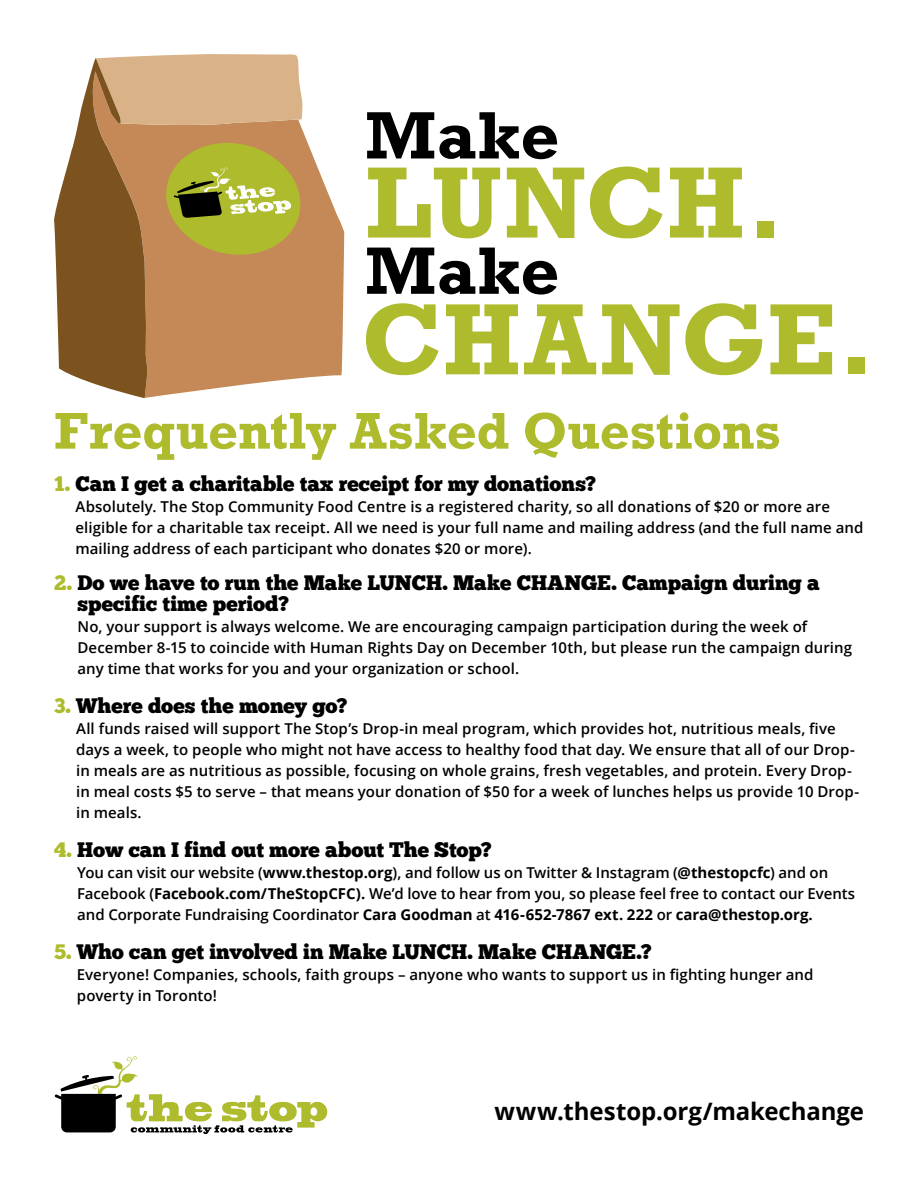
<style>
.page{position:relative;width:918px;height:1188px;background:#fff}
.page>*{position:absolute;margin:0;border:0;box-sizing:border-box;transform-origin:0 0}
.t1{font:700 52.5px "Rockwell";letter-spacing:-.005em;color:#adbb2c}
.t2{font:700 24px "Open Sans";letter-spacing:-.005em;color:#000}
.t3{font:21px/21px "Chunk Five";letter-spacing:-.005em;color:#000}
.t4{font:600 15px/21px "Open Sans";letter-spacing:.005em;color:#000}
.s1{color:#adbb2c}
.s2{font-weight:700}
</style>
<div class="page">
<svg style="left:55px;top:1056px;width:272px;height:78px"></svg>
<svg style="left:306px;top:139px;width:38px;height:239px;fill:#c48957"></svg>
<svg style="left:367px;top:112px;width:190px;height:47px"></svg>
<svg style="left:368px;top:168px;width:132px;height:70px"></svg>
<svg style="left:507px;top:168px;width:77px;height:70px"></svg>
<svg style="left:590px;top:167px;width:72px;height:71px"></svg>
<svg style="left:670px;top:168px;width:72px;height:70px"></svg>
<div style="left:757px;top:221px;width:17px;height:17px;background:#adbb2c"></div>
<svg style="left:367px;top:248px;width:190px;height:47px"></svg>
<svg style="left:366px;top:303px;width:73px;height:72px"></svg>
<svg style="left:446px;top:304px;width:72px;height:70px"></svg>
<svg style="left:524px;top:304px;width:72px;height:70px"></svg>
<svg style="left:602px;top:303px;width:160px;height:72px"></svg>
<svg style="left:770px;top:304px;width:62px;height:70px"></svg>
<div style="left:848px;top:357px;width:16px;height:17px;background:#adbb2c"></div>
<svg style="left:54px;top:54px;width:252px;height:344px;background:#ba9863"></svg>
<h1 class="t1" style="left:54px;top:399px;width:728px">Frequently Asked Questions</h1>
<h3 class="t3" style="left:54px;top:474px;width:544px"><span class="s1">1.</span> Can I get a charitable tax receipt for my donations?</h3>
<p class="t4" style="left:75px;top:496px;width:790px">Absolutely. The Stop Community Food Centre is a registered charity, so all donations of $20 or more are eligible for a charitable tax receipt. All we need is your full name and mailing address (and the full name and mailing address of each participant who donates $20 or more).</p>
<h3 class="t3" style="left:77px;top:573px;width:744px;text-indent:-23px"><span class="s1">2.</span> Do we have to run the Make LUNCH. Make CHANGE. Campaign during a specific time period?</h3>
<p class="t4" style="left:77px;top:616px;width:776px">No, your support is always welcome. We are encouraging campaign participation during the week of<br>December 8-15 to coincide with Human Rights Day on December 10th, but please run the campaign during any time that works for you and your organization or school.</p>
<h3 class="t3" style="left:54px;top:696px;width:295px"><span class="s1">3.</span> Where does the money go?</h3>
<p class="t4" style="left:76px;top:718px;width:785px">All funds raised will support The Stop’s Drop-in meal program, which provides hot, nutritious meals, five days a week, to people who might not have access to healthy food that day. We ensure that all of our Drop&shy;in meals are as nutritious as possible, focusing on whole grains, fresh vegetables, and protein. Every Drop&shy;in meal costs $5 to serve – that means your donation of $50 for a week of lunches helps us provide 10 Drop&shy;in meals.</p>
<h3 class="t3" style="left:54px;top:840px;width:439px"><span class="s1">4.</span> How can I find out more about The Stop?</h3>
<p class="t4" style="left:77px;top:862px;width:779px">You can visit our website (<span class="s2">www.thestop.org</span>), and follow us on Twitter &amp; Instagram (<span class="s2">@thestopcfc</span>) and on<br>Facebook (<span class="s2">Facebook.com/TheStopCFC).</span> We’d love to hear from you, so please feel free to contact our Events and Corporate Fundraising Coordinator <span class="s2">Cara Goodman</span> at <span class="s2">416-652-7867 ext. 222</span> or <span class="s2">cara@thestop.org.</span></p>
<h3 class="t3" style="left:54px;top:942px;width:599px"><span class="s1">5.</span> Who can get involved in Make LUNCH. Make CHANGE.?</h3>
<p class="t4" style="left:77px;top:964px;width:738px">Everyone! Companies, schools, faith groups – anyone who wants to support us in fighting hunger and poverty in Toronto!</p>
<h2 class="t2" style="left:495px;top:1094px;width:371px">www.thestop.org/makechange</h2>
</div>
